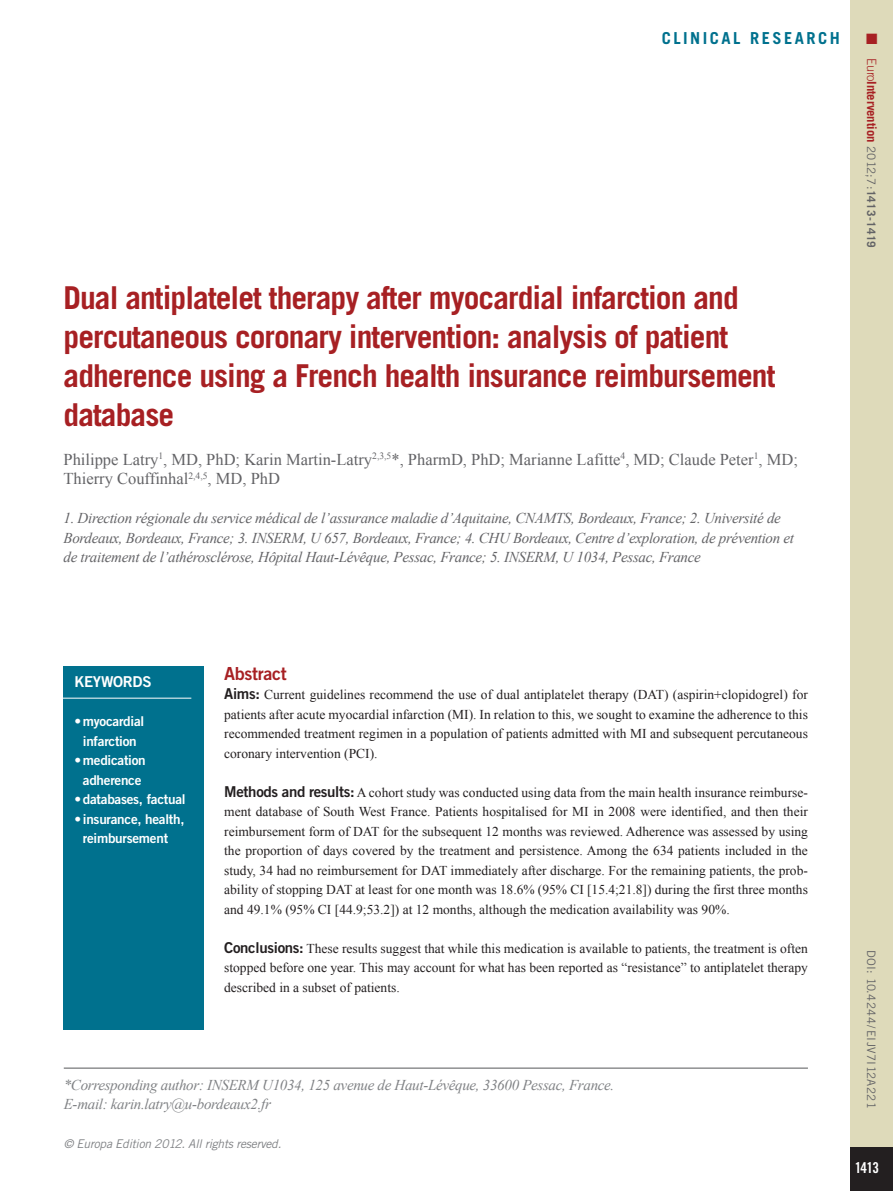
<style>
.page{position:relative;width:893px;height:1191px;background:#fff}
.page>*{position:absolute;margin:0;border:0;box-sizing:border-box;transform-origin:0 0}
.Chapitre_titre{font:700 31.5px/39px "Trade Gothic LT Std";letter-spacing:-.03em;color:#a72023}
.intertitre1{font:18px "Trade Gothic LT Std Bd 2";letter-spacing:-.02em;color:#a72023}
.Chapitre_auteurs{font:16.5px/19.5px "Times New Roman";color:#636366}
.Chapitre_tetiere{font:700 16.5px "Trade Gothic LT Std";letter-spacing:.15em;color:#00718e}
.Chapitre_address{font:italic 15px/19.5px "Times New Roman";letter-spacing:-.02em;color:#636366}
.corresponding_author{font:italic 15px/19.5px "Times New Roman";letter-spacing:-.02em;color:#808285}
.keywords_tit{font:15px "Trade Gothic LT Std Bd 2";letter-spacing:-.02em;color:#fff}
.t1{font:15px "Trade Gothic LT Std Bd Cn 20";color:#fff}
.t2{font:15px "Zapf Dingbats ITC";color:#a72023}
.TEXT_1ER_PARAGRAPH{font:13.5px/19.5px "Times New Roman";color:#231f20;text-align:justify}
.keywords{font:13.5px/19.5px "Trade Gothic LT Std Bd 2";letter-spacing:-.02em;color:#fff;text-align:center}
.t3{font:700 12.75px "Trade Gothic LT Std";letter-spacing:-.01em;color:#a72023}
.t4{font:italic 12px "Trade Gothic LT Std";letter-spacing:-.02em;color:#808285}
.t5{font:11.7px "Trade Gothic LT Std";letter-spacing:.03em;color:#636366}
.s1{font-weight:300}
.s2{font-weight:400;font-size:11.7px;color:#636366}
.s3{font-size:11.7px;color:#636366}
.s4{font-family:"Trade Gothic LT Std Bd 2";font-size:15px}
</style>
<div class="page">
<div style="left:850px;top:0;width:43px;height:1191px;background:#dedaba"></div>
<div style="left:850px;top:1147px;width:43px;height:44px;background:#231f20"></div>
<hr style="left:64px;top:1067px;width:744px;height:1px;background:#57585a">
<div style="left:64px;top:665px;width:140px;height:364px;background:#00718e"></div>
<hr style="left:62px;top:698px;width:129px;height:1px;background:#fff">
<p class="Chapitre_tetiere" style="left:662px;top:28px;width:180px">CLINICAL RESEARCH</p>
<p class="Chapitre_titre" style="left:64px;top:278px;width:713px">Dual antiplatelet therapy after myocardial infarction and percutaneous coronary intervention: analysis of patient adherence using a French health insurance reimbursement database</p>
<p class="Chapitre_auteurs" style="left:64px;top:449px;width:736px">Philippe Latry<sup>1</sup>, MD, PhD; Karin Martin-Latry<sup>2,3,5</sup>*, PharmD, PhD; Marianne Lafitte<sup>4</sup>, MD; Claude Peter<sup>1</sup>, MD;<br>Thierry Couffinhal<sup>2,4,5</sup>, MD, PhD</p>
<p class="Chapitre_address" style="left:64px;top:508px;width:732px">1. Direction régionale du service médical de l’assurance maladie d’Aquitaine, CNAMTS, Bordeaux, France; 2. Université de<br>Bordeaux, Bordeaux, France; 3. INSERM, U 657, Bordeaux, France; 4. CHU Bordeaux, Centre d’exploration, de prévention et de traitement de l’athérosclérose, Hôpital Haut-Lévêque, Pessac, France; 5. INSERM, U 1034, Pessac, France</p>
<p class="t2" style="left:866px;top:32px;width:13px">■</p>
<p class="t3" style="left:879px;top:58px;width:191px;rotate:90deg"><span class="s1">Euro</span>Intervention <span class="s2">2012;7:</span><span class="s3">1413-1419</span></p>
<p class="keywords_tit" style="left:74px;top:672px;width:79px">KEYWORDS</p>
<p class="keywords" style="left:74px;top:711px;width:71px">• myocardial infarction</p>
<p class="keywords" style="left:74px;top:750px;width:73px">• medication adherence</p>
<p class="keywords" style="left:74px;top:789px;width:113px">• databases, factual</p>
<p class="keywords" style="left:74px;top:809px;width:112px">• insurance, health, reimbursement</p>
<p class="intertitre1" style="left:224px;top:662px;width:64px">Abstract</p>
<p class="TEXT_1ER_PARAGRAPH" style="left:224px;top:684px;width:585px"><span class="s4">Aims:</span> Current guidelines recommend the use of dual antiplatelet therapy (DAT) (aspirin+clopidogrel) for patients after acute myocardial infarction (MI). In relation to this, we sought to examine the adherence to this recommended treatment regimen in a population of patients admitted with MI and subsequent percutaneous coronary intervention (PCI).</p>
<p class="TEXT_1ER_PARAGRAPH" style="left:224px;top:782px;width:585px"><span class="s4">Methods and results:</span> A cohort study was conducted using data from the main health insurance reimburse&shy;ment database of South West France. Patients hospitalised for MI in 2008 were identified, and then their reimbursement form of DAT for the subsequent 12 months was reviewed. Adherence was assessed by using the proportion of days covered by the treatment and persistence. Among the 634 patients included in the study, 34 had no reimbursement for DAT immediately after discharge. For the remaining patients, the prob&shy;ability of stopping DAT at least for one month was 18.6% (95% CI [15.4;21.8]) during the first three months and 49.1% (95% CI [44.9;53.2]) at 12 months, although the medication availability was 90%.</p>
<p class="TEXT_1ER_PARAGRAPH" style="left:224px;top:938px;width:585px"><span class="s4">Conclusions:</span> These results suggest that while this medication is available to patients, the treatment is often stopped before one year. This may account for what has been reported as “resistance” to antiplatelet therapy described in a subset of patients.</p>
<p class="corresponding_author" style="left:64px;top:1074px;width:552px">*Corresponding author: INSERM U1034, 125 avenue de Haut-Lévêque, 33600 Pessac, France.<br>E-mail: karin.latry@u-bordeaux2.fr</p>
<p class="t4" style="left:64px;top:1136px;width:219px">© Europa Edition 2012. All rights reserved.</p>
<p class="t5" style="left:878px;top:949px;width:161px;rotate:90deg">DOI: 10.4244/EIJV7I12A221</p>
<p class="t1" style="left:855px;top:1158px;width:26px">1413</p>
</div>
